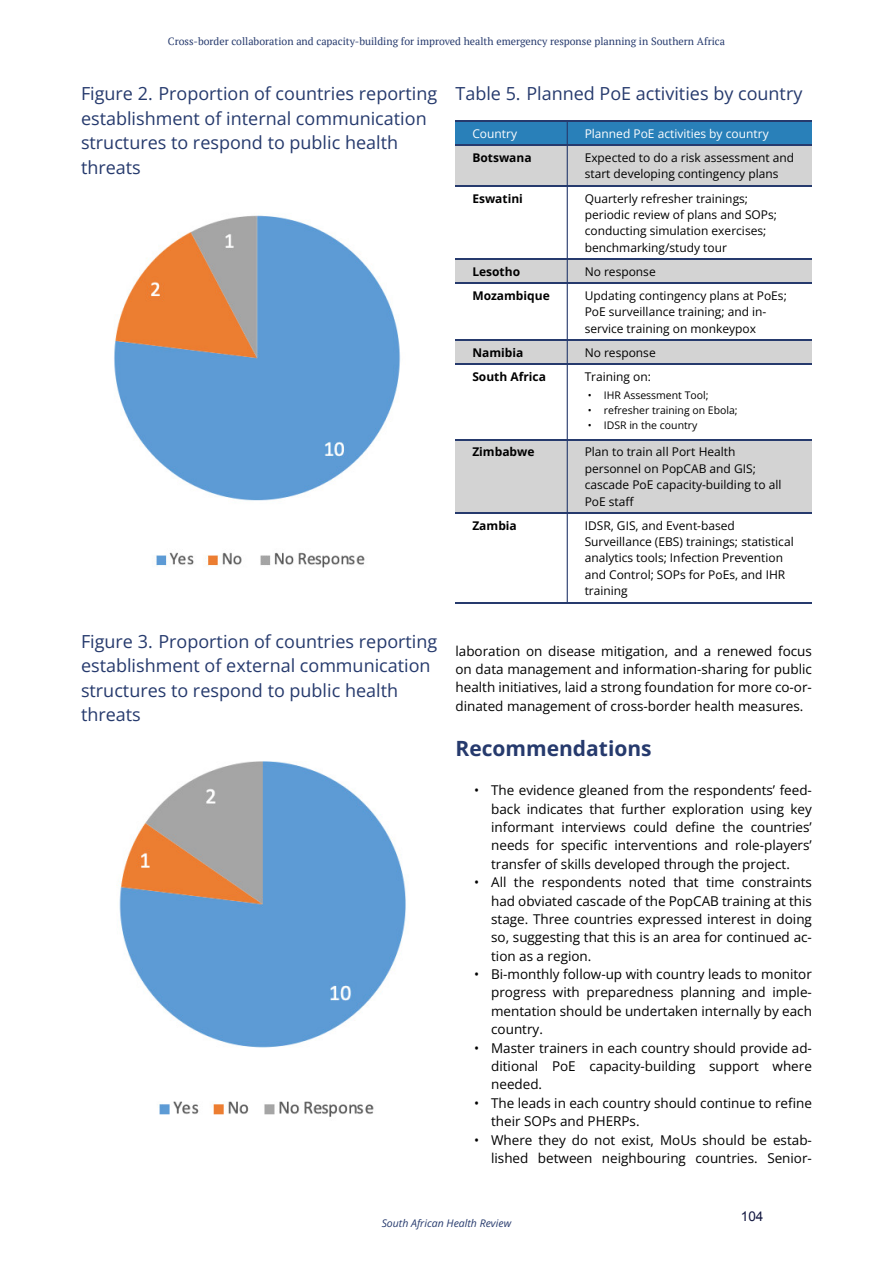
<style>
.page{position:relative;width:893px;height:1263px;background:#fff}
.page>*{position:absolute;margin:0;border:0;box-sizing:border-box;transform-origin:0 0}
.t1{font:700 21px "Open Sans";color:#263a6d}
.t2{font:18px/24.5px "Open Sans";color:#263a6d}
.t3{font:13.5px/18.5px "Open Sans";color:#000;text-align:justify}
.t4{font:13.5px "Arial";color:#121740}
.t5{font:12px/16.4px "Open Sans";color:#000}
.t6{font:700 12px "Open Sans";color:#000}
.t7{font:12px "Open Sans";color:#fff}
.t8{font:10.5px "PT Serif";color:#263a6d}
.t9{font:10.5px "Open Sans";color:#000}
.t10{font:italic 10.5px "Open Sans";color:#263a6d}
</style>
<div class="page">
<div style="left:455px;top:121px;width:113px;height:25px;background:#2980b9"></div>
<div style="left:567px;top:121px;width:245px;height:25px;background:#2980b9"></div>
<div style="left:455px;top:145px;width:113px;height:41px;background:#d3d3d3"></div>
<div style="left:567px;top:145px;width:245px;height:41px;background:#d3d3d3"></div>
<div style="left:455px;top:259px;width:113px;height:25px;background:#d3d3d3"></div>
<div style="left:567px;top:259px;width:245px;height:25px;background:#d3d3d3"></div>
<div style="left:455px;top:340px;width:113px;height:25px;background:#d3d3d3"></div>
<div style="left:567px;top:340px;width:245px;height:25px;background:#d3d3d3"></div>
<div style="left:455px;top:439px;width:113px;height:74px;background:#d3d3d3"></div>
<div style="left:567px;top:439px;width:245px;height:74px;background:#d3d3d3"></div>
<hr style="left:455px;top:145px;width:357px;height:1px;background:#263a6d">
<hr style="left:455px;top:185px;width:357px;height:1px;background:#263a6d">
<hr style="left:455px;top:259px;width:357px;height:1px;background:#263a6d">
<hr style="left:455px;top:283px;width:357px;height:1px;background:#263a6d">
<hr style="left:455px;top:340px;width:357px;height:1px;background:#263a6d">
<hr style="left:455px;top:364px;width:357px;height:1px;background:#263a6d">
<hr style="left:455px;top:439px;width:357px;height:1px;background:#263a6d">
<hr style="left:455px;top:512px;width:357px;height:1px;background:#263a6d">
<svg style="left:567px;top:122px;width:1px;height:480px"></svg>
<hr style="left:455px;top:121px;width:357px;height:1px;background:#263a6d">
<hr style="left:455px;top:602px;width:357px;height:1px;background:#263a6d">
<img style="left:114px;top:215px;width:287px;height:353px">
<img style="left:116px;top:761px;width:290px;height:356px">
<p class="t8" style="left:168px;top:34px;width:559px">Cross-border collaboration and capacity-building for improved health emergency response planning in Southern Africa</p>
<p class="t2" style="left:81px;top:81px;width:358px">Figure 2. Proportion of countries reporting establishment of internal communication structures to respond to public health threats</p>
<p class="t2" style="left:81px;top:628px;width:358px">Figure 3. Proportion of countries reporting establishment of external communication structures to respond to public health threats</p>
<p class="t2" style="left:455px;top:81px;width:348px">Table 5. Planned PoE activities by country</p>
<p class="t7" style="left:472px;top:125px;width:46px">Country</p>
<p class="t7" style="left:585px;top:125px;width:185px">Planned PoE activities by country</p>
<p class="t6" style="left:472px;top:149px;width:61px">Botswana</p>
<p class="t5" style="left:585px;top:149px;width:211px">Expected to do a risk assessment and start developing contingency plans</p>
<p class="t6" style="left:472px;top:190px;width:52px">Eswatini</p>
<p class="t5" style="left:585px;top:190px;width:194px">Quarterly refresher trainings; periodic review of plans and SOPs; conducting simulation exercises; benchmarking/study tour</p>
<p class="t6" style="left:472px;top:263px;width:49px">Lesotho</p>
<p class="t5" style="left:585px;top:263px;width:73px">No response</p>
<p class="t6" style="left:472px;top:287px;width:79px">Mozambique</p>
<p class="t5" style="left:585px;top:287px;width:204px">Updating contingency plans at PoEs;<br>PoE surveillance training; and in&shy;service training on monkeypox</p>
<p class="t6" style="left:472px;top:344px;width:52px">Namibia</p>
<p class="t5" style="left:585px;top:344px;width:73px">No response</p>
<p class="t6" style="left:472px;top:368px;width:75px">South Africa</p>
<p class="t5" style="left:585px;top:368px;width:68px">Training on:</p>
<p class="t9" style="left:588px;top:388px;width:122px">• IHR Assessment Tool;</p>
<p class="t9" style="left:588px;top:403px;width:151px">• refresher training on Ebola;</p>
<p class="t9" style="left:588px;top:418px;width:111px">• IDSR in the country</p>
<p class="t6" style="left:472px;top:444px;width:64px">Zimbabwe</p>
<p class="t5" style="left:585px;top:444px;width:198px">Plan to train all Port Health personnel on PopCAB and GIS; cascade PoE capacity-building to all<br>PoE staff</p>
<p class="t6" style="left:472px;top:517px;width:46px">Zambia</p>
<p class="t5" style="left:585px;top:517px;width:211px">IDSR, GIS, and Event-based<br>Surveillance (EBS) trainings; statistical analytics tools; Infection Prevention and Control; SOPs for PoEs, and IHR training</p>
<p class="t3" style="left:455px;top:641px;width:358px">laboration on disease mitigation, and a renewed focus on data management and information-sharing for public health initiatives, laid a strong foundation for more co-or&shy;dinated management of cross-border health measures.</p>
<h1 class="t1" style="left:455px;top:733px;width:198px">Recommendations</h1>
<p class="t3" style="left:474px;top:781px;width:7px">•</p>
<p class="t3" style="left:491px;top:781px;width:322px">The evidence gleaned from the respondents’ feed&shy;back indicates that further exploration using key informant interviews could define the countries’ needs for specific interventions and role-players’ transfer of skills developed through the project.</p>
<p class="t3" style="left:474px;top:873px;width:7px">•</p>
<p class="t3" style="left:491px;top:873px;width:322px">All the respondents noted that time constraints had obviated cascade of the PopCAB training at this stage. Three countries expressed interest in doing so, suggesting that this is an area for continued ac&shy;tion as a region.</p>
<p class="t3" style="left:474px;top:964px;width:7px">•</p>
<p class="t3" style="left:491px;top:964px;width:322px">Bi-monthly follow-up with country leads to monitor progress with preparedness planning and imple&shy;mentation should be undertaken internally by each country.</p>
<p class="t3" style="left:474px;top:1038px;width:7px">•</p>
<p class="t3" style="left:491px;top:1038px;width:322px">Master trainers in each country should provide ad&shy;ditional PoE capacity-building support where needed.</p>
<p class="t3" style="left:474px;top:1093px;width:7px">•</p>
<p class="t3" style="left:491px;top:1093px;width:322px">The leads in each country should continue to refine their SOPs and PHERPs.</p>
<p class="t3" style="left:474px;top:1130px;width:7px">•</p>
<p class="t3" style="left:491px;top:1130px;width:322px">Where they do not exist, MoUs should be estab&shy;lished between neighbouring countries. Senior-</p>
<p class="t10" style="left:382px;top:1215px;width:131px">South African Health Review</p>
<p class="t4" style="left:741px;top:1207px;width:24px">104</p>
</div>
